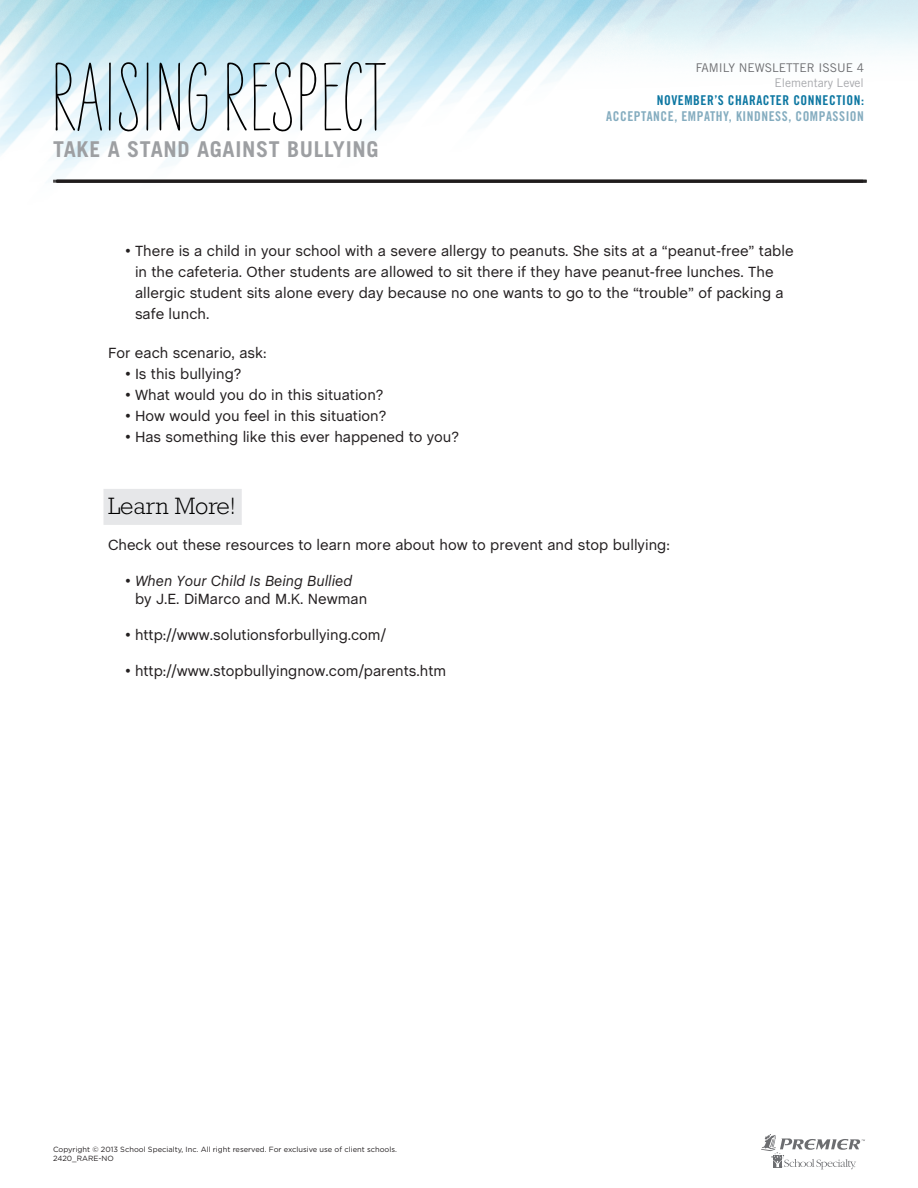
<style>
.page{position:relative;width:918px;height:1188px;background:#fff}
.page>*{position:absolute;margin:0;border:0;box-sizing:border-box;transform-origin:0 0}
.t1{font:99.3px "Liebe Erika";color:#000}
.Paragraph_Header{font:300 24px "Rockwell Std";color:#000}
.t2{font:700 21.75px "Trade Gothic";letter-spacing:.03em;color:#9d9fa2}
.t3{font:15px/21px "Chalet";color:#231f20}
.t4{font:italic 15px/18px "Chalet";color:#231f20}
.Character_Connection{font:13.5px "Trade Gothic Bold Cond Twenty";letter-spacing:.04em;color:#84acbf}
.Character_Connection-2{font:13.5px "Trade Gothic Bold Cond Twenty";letter-spacing:.04em;color:#0b76a1}
.Family_Newsletter{font:12px/15px "Trade Gothic";color:#6c6d70;text-align:right}
.t5{font:7.5px/9px "Gotham";color:#231f20}
.s1{color:#a8a9ad}
.s2{font-family:"Gotham"}
.s3{font-family:"Gotham";font-style:normal}
.s4{font-style:normal}
</style>
<div class="page">
<img style="left:0;top:0;width:918px;height:180px">
<svg style="left:761px;top:1134px;width:104px;height:35px"></svg>
<div style="left:104px;top:489px;width:138px;height:36px;background:#e6e7e9"></div>
<hr style="left:57px;top:180px;width:810px;height:3px;background:#231f20">
<h1 class="t1" style="left:50px;top:41px;width:338px">RAISING RESPECT</h1>
<h3 class="t2" style="left:53px;top:136px;width:327px">TAKE A STAND AGAINST BULLYING</h3>
<p class="Family_Newsletter" style="left:696px;top:60px;width:170px">FAMILY NEWSLETTER ISSUE 4<br><span class="s1">Elementary Level</span></p>
<p class="Character_Connection-2" style="left:657px;top:92px;width:209px">NOVEMBER’S CHARACTER CONNECTION:</p>
<p class="Character_Connection" style="left:606px;top:108px;width:259px">ACCEPTANCE, EMPATHY, KINDNESS, COMPASSION</p>
<p class="t3" style="left:135px;top:241px;width:660px;text-indent:-10px"><span class="s2">•</span> There is a child in your school with a severe allergy to peanuts. She sits at a “peanut-free” table in the cafeteria. Other students are allowed to sit there if they have peanut-free lunches. The allergic student sits alone every day because no one wants to go to the “trouble” of packing a safe lunch.</p>
<p class="t3" style="left:108px;top:343px;width:160px">For each scenario, ask:</p>
<p class="t3" style="left:124px;top:364px;width:119px"><span class="s2">•</span> Is this bullying?</p>
<p class="t3" style="left:124px;top:385px;width:261px"><span class="s2">•</span> What would you do in this situation?</p>
<p class="t3" style="left:124px;top:406px;width:264px"><span class="s2">•</span> How would you feel in this situation?</p>
<p class="t3" style="left:124px;top:427px;width:336px"><span class="s2">•</span> Has something like this ever happened to you?</p>
<p class="Paragraph_Header" style="left:108px;top:493px;width:129px">Learn More!</p>
<p class="t3" style="left:108px;top:535px;width:563px">Check out these resources to learn more about how to prevent and stop bullying:</p>
<p class="t4" style="left:135px;top:573px;width:234px;text-indent:-10px"><span class="s3">•</span> When Your Child Is Being Bullied <span class="s4">by J.E. DiMarco and M.K. Newman</span></p>
<p class="t3" style="left:124px;top:625px;width:263px"><span class="s2">•</span> http://www.solutionsforbullying.com/</p>
<p class="t3" style="left:124px;top:661px;width:323px"><span class="s2">•</span> http://www.stopbullyingnow.com/parents.htm</p>
<p class="t5" style="left:53px;top:1145px;width:345px">Copyright © 2013 School Specialty, Inc. All right reserved. For exclusive use of client schools.<br>2420_RARE-NO</p>
</div>
